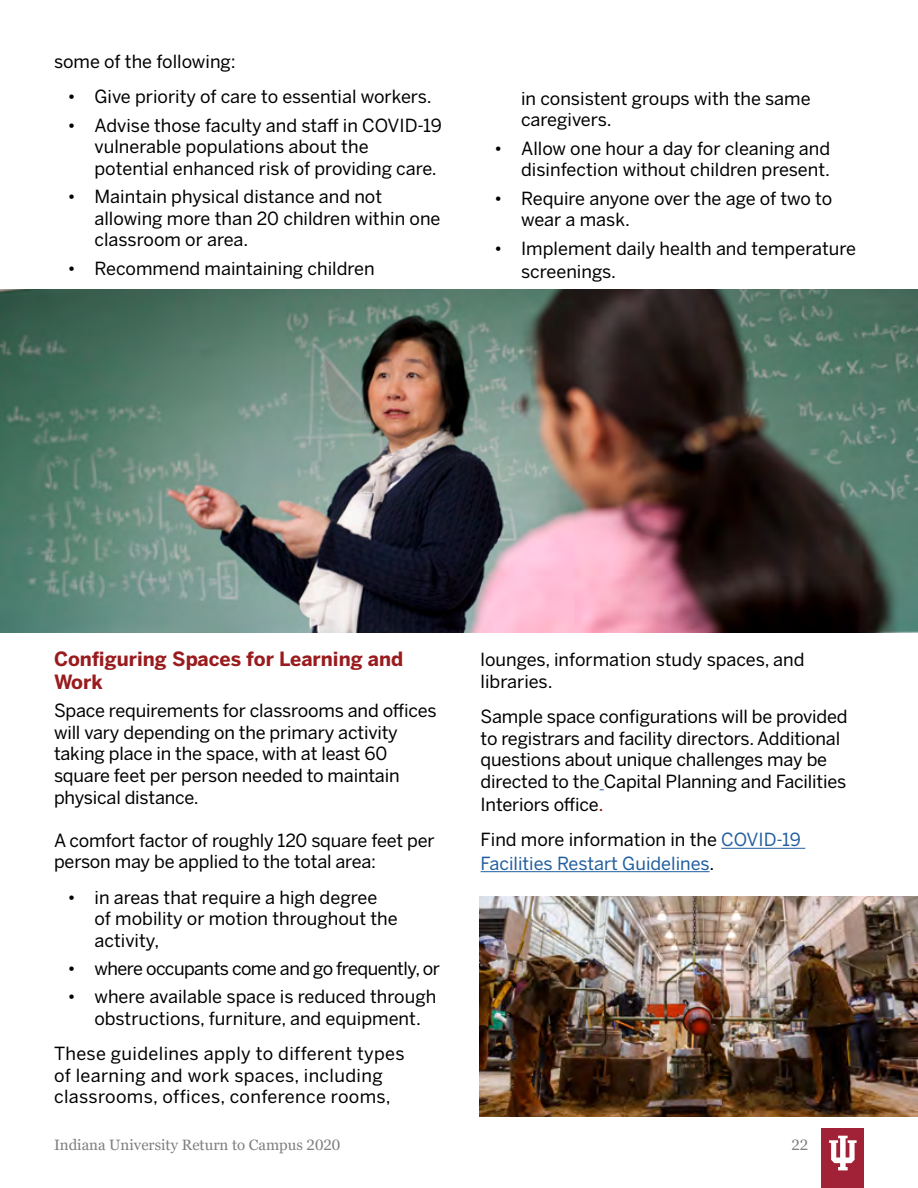
<style>
.page{position:relative;width:918px;height:1188px;background:#fff}
.page>*{position:absolute;margin:0;border:0;box-sizing:border-box;transform-origin:0 0}
.t1{font:700 19.5px/23.4px "Benton Sans";color:#991b1e}
.t2{font:18px/21.6px "Benton Sans";color:#000}
.t3{font:18px/21.6px "Benton Sans";letter-spacing:.02em;color:#000}
.t4{font:18px "Benton Sans";letter-spacing:-.03em;color:#000}
.t5{font:18px "Benton Sans";color:#215e9e}
.t6{font:15px "Georgia Pro";color:#808080}
.t7{font:15px "Georgia Pro";color:#7f8080}
.s1{font-size:19.5px;color:#991b1e}
.s2{color:#215e9e}
.s3{color:#000}
</style>
<div class="page">
<div style="left:822px;top:1129px;width:42px;height:59px;background:#a12236"></div>
<svg style="left:829px;top:1136px;width:28px;height:34px"></svg>
<hr style="left:721px;top:848px;width:84px;height:1px;background:#215e9e">
<hr style="left:481px;top:871px;width:229px;height:1px;background:#215e9e">
<img style="left:0;top:290px;width:918px;height:343px">
<img style="left:480px;top:896px;width:438px;height:221px">
<p class="t2" style="left:54px;top:51px;width:183px">some of the following:</p>
<p class="t2" style="left:68px;top:86px;width:366px">• Give priority of care to essential workers.</p>
<p class="t2" style="left:94px;top:114px;width:349px;text-indent:-27px">• Advise those faculty and staff in COVID-19 vulnerable populations about the potential enhanced risk of providing care.</p>
<p class="t2" style="left:94px;top:186px;width:348px;text-indent:-27px">• Maintain physical distance and not allowing more than 20 children within one classroom or area.</p>
<p class="t2" style="left:68px;top:257px;width:309px">• Recommend maintaining children</p>
<p class="t2" style="left:521px;top:88px;width:291px">in consistent groups with the same caregivers.</p>
<p class="t2" style="left:494px;top:138px;width:338px;text-align:right">• Allow one hour a day for cleaning and disinfection without children present.</p>
<p class="t2" style="left:521px;top:188px;width:313px;text-indent:-27px">• Require anyone over the age of two to wear a mask.</p>
<p class="t2" style="left:521px;top:237px;width:337px;line-height:23.4px;text-indent:-27px">• Implement daily health and temperature screenings.</p>
<p class="t1" style="left:54px;top:647px;width:351px">Configuring Spaces for Learning and<br>Work</p>
<p class="t2" style="left:54px;top:700px;width:384px">Space requirements for classrooms and offices will vary depending on the primary activity taking place in the space, with at least 60 square feet per person needed to maintain physical distance.</p>
<p class="t2" style="left:54px;top:830px;width:382px">A comfort factor of roughly 120 square feet per person may be applied to the total area:</p>
<p class="t2" style="left:94px;top:886px;width:305px;text-indent:-27px">• in areas that require a high degree of mobility or motion throughout the activity,</p>
<p class="t4" style="left:68px;top:958px;width:374px">• where occupants come and go frequently, or</p>
<p class="t2" style="left:94px;top:986px;width:343px;text-indent:-27px">• where available space is reduced through obstructions, furniture, and equipment.</p>
<p class="t3" style="left:54px;top:1043px;width:352px">These guidelines apply to different types of learning and work spaces, including classrooms, offices, conference rooms,</p>
<p class="t2" style="left:481px;top:649px;width:326px">lounges, information study spaces, and libraries.</p>
<p class="t2" style="left:481px;top:706px;width:369px">Sample space configurations will be provided to registrars and facility directors. Additional questions about unique challenges may be directed to the Capital Planning and Facilities</p>
<p class="t2" style="left:481px;top:787px;width:322px;line-height:35.1px">Interiors office<span class="s1">.<br></span>Find more information in the <span class="s2">COVID-19</span></p>
<p class="t5" style="left:481px;top:852px;width:235px">Facilities Restart Guidelines<span class="s3">.</span></p>
<p class="t6" style="left:54px;top:1136px;width:288px">Indiana University Return to Campus 2020</p>
<p class="t7" style="left:791px;top:1136px;width:18px">22</p>
</div>
